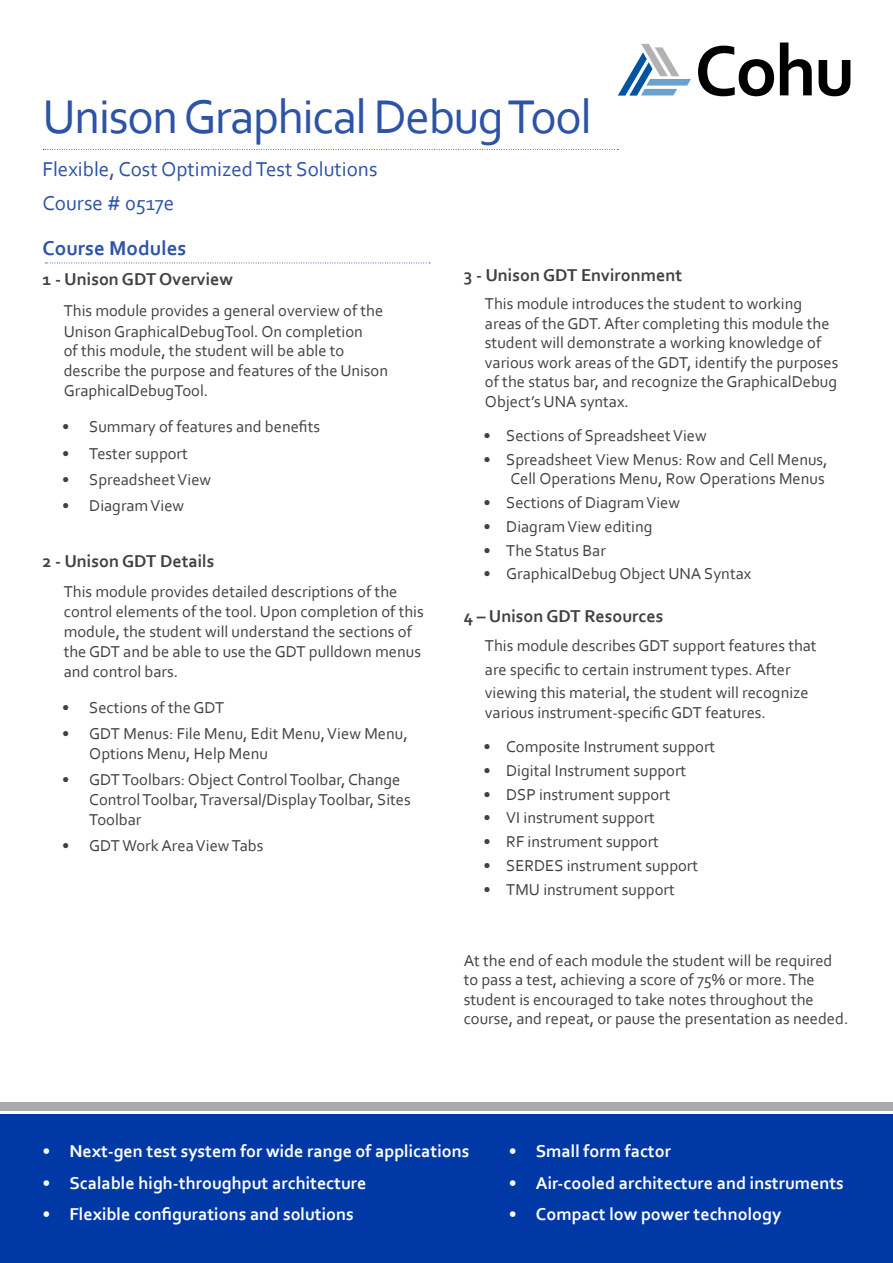
<style>
.page{position:relative;width:893px;height:1263px;background:#fff}
.page>*{position:absolute;margin:0;border:0;box-sizing:border-box;transform-origin:0 0}
.t1{font:49.5px "Corbel";letter-spacing:-.03em;color:#2d53a6}
.t2{font:21px/34.5px "Corbel";color:#2d53a6}
.t3{font:700 21px "Corbel";color:#2d53a6}
.t4{font:700 18px "Corbel";color:#fff}
.t5{font:700 18px "Corbel";color:#414042}
.t6{font:16.5px/19.5px "Corbel";color:#414042}
</style>
<div class="page">
<svg style="left:618px;top:44px;width:73px;height:52px"></svg>
<svg style="left:698px;top:46px;width:76px;height:50px"></svg>
<svg style="left:780px;top:43px;width:32px;height:52px"></svg>
<svg style="left:819px;top:60px;width:31px;height:36px"></svg>
<svg style="left:43px;top:149px;width:575px;height:1px"></svg>
<div style="left:0;top:1114px;width:893px;height:149px;background:#0039a6"></div>
<div style="left:0;top:1103px;width:893px;height:8px;background:#a7a9ac"></div>
<svg style="left:45px;top:263px;width:385px;height:1px"></svg>
<h1 class="t1" style="left:43px;top:86px;width:551px">Unison Graphical Debug Tool</h1>
<p class="t2" style="left:43px;top:151px;width:336px">Flexible, Cost Optimized Test Solutions<br>Course # 0517e</p>
<p class="t3" style="left:43px;top:235px;width:145px">Course Modules</p>
<p class="t5" style="left:43px;top:268px;width:192px">1 - Unison GDT Overview</p>
<p class="t6" style="left:64px;top:300px;width:326px;line-height:20.1px">This module provides a general overview of the Unison GraphicalDebugTool. On completion<br>of this module, the student will be able to describe the purpose and features of the Unison GraphicalDebugTool.</p>
<p class="t6" style="left:62px;top:417px;width:259px">• Summary of features and benefits</p>
<p class="t6" style="left:62px;top:443px;width:127px">• Tester support</p>
<p class="t6" style="left:62px;top:469px;width:151px">• Spreadsheet View</p>
<p class="t6" style="left:62px;top:495px;width:123px">• Diagram View</p>
<p class="t5" style="left:43px;top:550px;width:173px">2 - Unison GDT Details</p>
<p class="t6" style="left:64px;top:581px;width:361px">This module provides detailed descriptions of the control elements of the tool. Upon completion of this module, the student will understand the sections of the GDT and be able to use the GDT pulldown menus and control bars.</p>
<p class="t6" style="left:62px;top:697px;width:164px">• Sections of the GDT</p>
<p class="t6" style="left:89px;top:723px;width:320px;text-indent:-27px">• GDT Menus: File Menu, Edit Menu, View Menu,<br>Options Menu, Help Menu</p>
<p class="t6" style="left:89px;top:769px;width:323px;text-indent:-27px">• GDT Toolbars: Object Control Toolbar, Change<br>Control Toolbar, Traversal/Display Toolbar, Sites<br>Toolbar</p>
<p class="t6" style="left:62px;top:835px;width:203px">• GDT Work Area View Tabs</p>
<p class="t5" style="left:464px;top:264px;width:220px">3 - Unison GDT Environment</p>
<p class="t6" style="left:485px;top:294px;width:355px">This module introduces the student to working areas of the GDT. After completing this module the student will demonstrate a working knowledge of various work areas of the GDT, identify the purposes of the status bar, and recognize the GraphicalDebug Object’s UNA syntax.</p>
<p class="t6" style="left:483px;top:425px;width:225px">• Sections of Spreadsheet View</p>
<p class="t6" style="left:483px;top:449px;width:346px;text-align:right">• Spreadsheet View Menus: Row and Cell Menus,<br>Cell Operations Menu, Row Operations Menus</p>
<p class="t6" style="left:483px;top:492px;width:198px">• Sections of Diagram View</p>
<p class="t6" style="left:483px;top:516px;width:170px">• Diagram View editing</p>
<p class="t6" style="left:483px;top:540px;width:124px">• The Status Bar</p>
<p class="t6" style="left:483px;top:564px;width:269px">• GraphicalDebug Object UNA Syntax</p>
<p class="t5" style="left:464px;top:605px;width:201px">4 – Unison GDT Resources</p>
<p class="t6" style="left:485px;top:633px;width:333px;line-height:23.7px">This module describes GDT support features that are specific to certain instrument types. After viewing this material, the student will recognize</p>
<p class="t6" style="left:485px;top:702px;width:283px">various instrument-specific GDT features.</p>
<p class="t6" style="left:483px;top:736px;width:233px">• Composite Instrument support</p>
<p class="t6" style="left:483px;top:760px;width:204px">• Digital Instrument support</p>
<p class="t6" style="left:483px;top:784px;width:189px">• DSP instrument support</p>
<p class="t6" style="left:483px;top:808px;width:173px">• VI instrument support</p>
<p class="t6" style="left:483px;top:831px;width:177px">• RF instrument support</p>
<p class="t6" style="left:483px;top:855px;width:216px">• SERDES instrument support</p>
<p class="t6" style="left:483px;top:879px;width:193px">• TMU instrument support</p>
<p class="t6" style="left:464px;top:950px;width:386px">At the end of each module the student will be required to pass a test, achieving a score of 75% or more. The student is encouraged to take notes throughout the course, and repeat, or pause the presentation as needed.</p>
<p class="t4" style="left:43px;top:1140px;width:428px">• Next-gen test system for wide range of applications</p>
<p class="t4" style="left:43px;top:1172px;width:325px">• Scalable high-throughput architecture</p>
<p class="t4" style="left:43px;top:1203px;width:313px">• Flexible configurations and solutions</p>
<p class="t4" style="left:509px;top:1140px;width:164px">• Small form factor</p>
<p class="t4" style="left:509px;top:1172px;width:337px">• Air-cooled architecture and instruments</p>
<p class="t4" style="left:509px;top:1203px;width:274px">• Compact low power technology</p>
</div>
